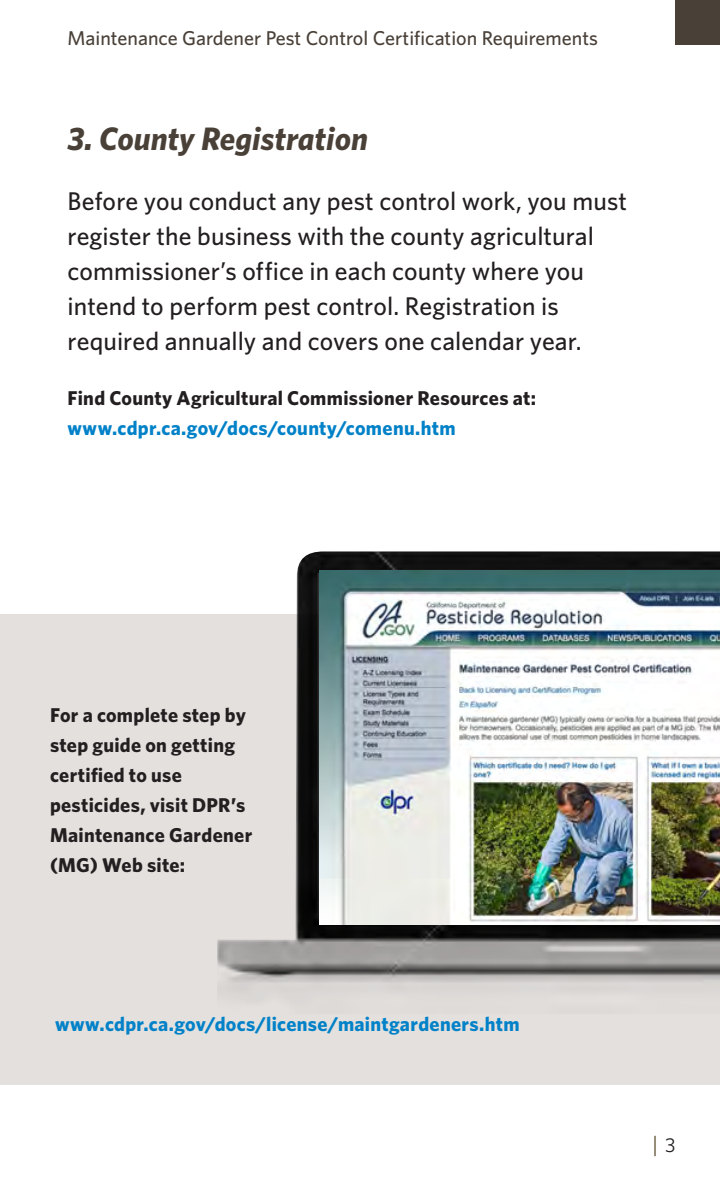
<style>
.page{position:relative;width:720px;height:1193px;background:#fff}
.page>*{position:absolute;margin:0;border:0;box-sizing:border-box;transform-origin:0 0}
.Heading{font:italic 700 32.5px "Whitney";color:#494038}
.Body_Text_1st_Para{font:500 25.5px/35px "Whitney";letter-spacing:.005em;color:#231f20}
.t1{font:22.5px "Whitney";color:#64583b}
.Body_Text_1st_Para-2{font:700 20px/30px "Whitney";letter-spacing:.015em;color:#231f20}
.t2{font:500 20px "Whitney";color:#494038}
.Body_Text_1st_Para-3{font:700 20px "Whitney";letter-spacing:.015em;color:#0081c8}
.s1{color:#0081c8}
.s2{font-size:20px;color:#231f20}
</style>
<div class="page">
<div style="left:675px;top:0;width:45px;height:45px;background:#494038"></div>
<div style="left:0;top:614px;width:720px;height:470px;background:#e3e0de"></div>
<img style="left:217px;top:551px;width:503px;height:443px">
<img style="left:320px;top:571px;width:400px;height:353px">
<p class="t2" style="left:68px;top:26px;width:532px">Maintenance Gardener Pest Control Certification Requirements</p>
<p class="Heading" style="left:68px;top:119px;width:302px">3. County Registration</p>
<p class="Body_Text_1st_Para" style="left:68px;top:183px;width:561px">Before you conduct any pest control work, you must register the business with the county agricultural commissioner’s office in each county where you intend to perform pest control. Registration is required annually and covers one calendar year.</p>
<p class="Body_Text_1st_Para-2" style="left:68px;top:382px;width:470px">Find County Agricultural Commissioner Resources at: <span class="s1">www.cdpr.ca.gov/docs/county/comenu.htm</span></p>
<p class="Body_Text_1st_Para-2" style="left:50px;top:699px;width:204px">For a complete step by step guide on getting certified to use pesticides, visit DPR’s<br>Maintenance Gardener (MG) Web site:</p>
<p class="Body_Text_1st_Para-3" style="left:55px;top:1012px;width:466px">www.cdpr.ca.gov/docs/license/maintgardeners.htm</p>
<p class="t1" style="left:652px;top:1130px;width:25px">| <span class="s2">3</span></p>
</div>
